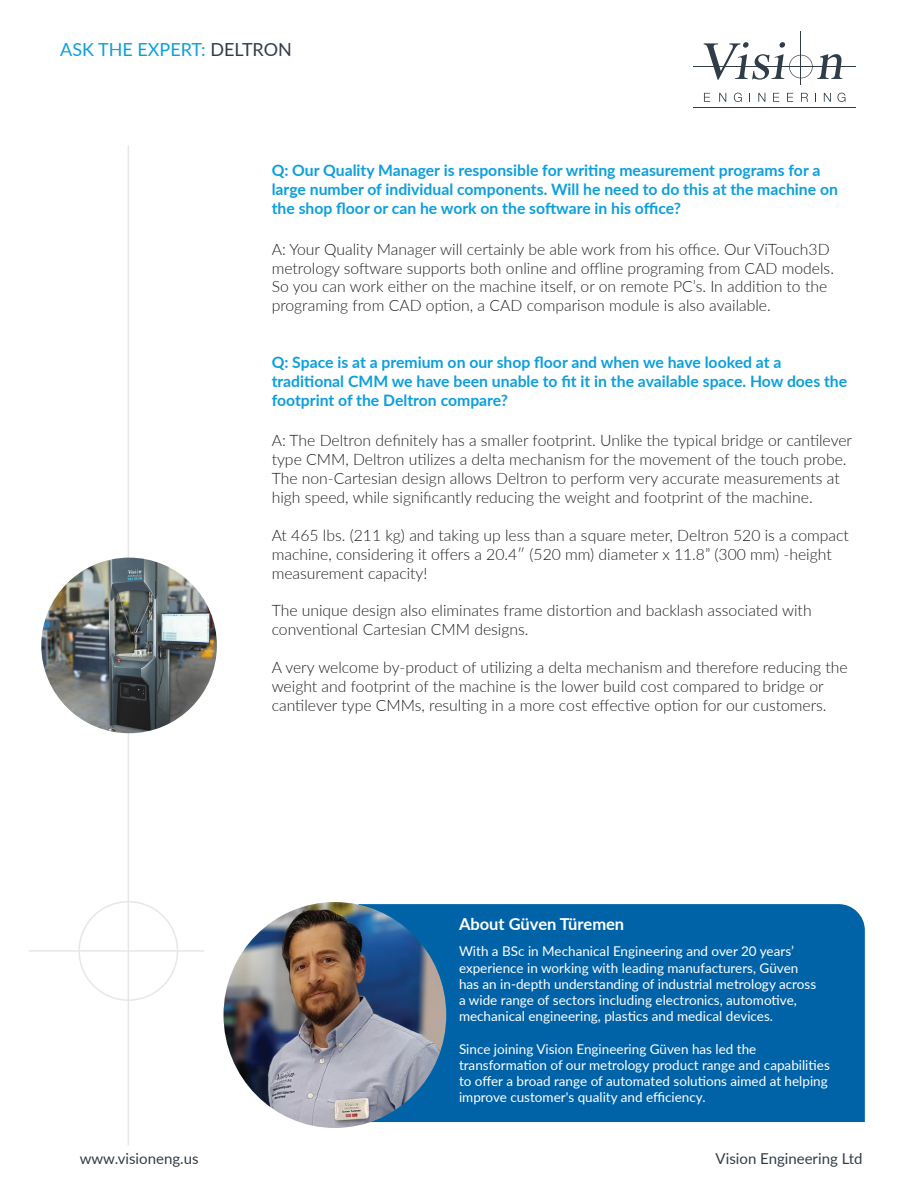
<style>
.page{position:relative;width:918px;height:1188px;background:#fff}
.page>*{position:absolute;margin:0;border:0;box-sizing:border-box;transform-origin:0 0}
.t1{font:18px "Lato";color:#0c9fdc}
.t2{font:700 16.5px "Lato";color:#fff}
.t3{font:300 15.75px/18.9px "Lato";color:#231f20}
.t4{font:700 15.75px/18.9px "Lato";color:#0c9fdc}
.t5{font:15px "Lato";color:#323d47}
.t6{font:13.5px/16.2px "Lato";color:#fff}
.s1{color:#303d48}
</style>
<div class="page">
<hr style="left:128px;top:145px;width:1px;height:1000px;background:#e6e7e9">
<div style="left:78px;top:901px;width:100px;height:100px;border:2px solid #e6e7e9;border-radius:50%"></div>
<hr style="left:29px;top:950px;width:175px;height:2px;background:#e6e7e9">
<div style="left:446px;top:904px;width:419px;height:218px;background:#0163a7"></div>
<svg style="left:704px;top:93px;width:6px;height:9px"></svg>
<svg style="left:719px;top:93px;width:7px;height:9px"></svg>
<svg style="left:734px;top:93px;width:8px;height:9px"></svg>
<svg style="left:758px;top:93px;width:7px;height:9px"></svg>
<svg style="left:773px;top:93px;width:6px;height:9px"></svg>
<svg style="left:787px;top:93px;width:6px;height:9px"></svg>
<svg style="left:801px;top:93px;width:7px;height:9px"></svg>
<svg style="left:824px;top:93px;width:7px;height:9px"></svg>
<svg style="left:837px;top:93px;width:8px;height:9px"></svg>
<hr style="left:694px;top:107px;width:162px;height:1px;background:#303d48">
<hr style="left:694px;top:66px;width:162px;height:1px;background:#303d48">
<svg style="left:704px;top:42px;width:138px;height:38px"></svg>
<hr style="left:801px;top:31px;width:1px;height:54px;background:#303d48">
<img style="left:224px;top:902px;width:222px;height:226px">
<img style="left:41px;top:558px;width:176px;height:175px;border-radius:88px">
<p class="t1" style="left:60px;top:36px;width:233px">ASK THE EXPERT: <span class="s1">DELTRON</span></p>
<p class="t4" style="left:272px;top:160px;width:568px">Q: Our Quality Manager is responsible for writing measurement programs for a large number of individual components. Will he need to do this at the machine on the shop floor or can he work on the software in his office?</p>
<p class="t3" style="left:272px;top:239px;width:564px">A: Your Quality Manager will certainly be able work from his office. Our ViTouch3D metrology software supports both online and offline programing from CAD models.<br>So you can work either on the machine itself, or on remote PC’s. In addition to the programing from CAD option, a CAD comparison module is also available.</p>
<p class="t4" style="left:272px;top:352px;width:577px">Q: Space is at a premium on our shop floor and when we have looked at a traditional CMM we have been unable to fit it in the available space. How does the footprint of the Deltron compare?</p>
<p class="t3" style="left:272px;top:431px;width:582px">A: The Deltron definitely has a smaller footprint. Unlike the typical bridge or cantilever type CMM, Deltron utilizes a delta mechanism for the movement of the touch probe.<br>The non-Cartesian design allows Deltron to perform very accurate measurements at high speed, while significantly reducing the weight and footprint of the machine.</p>
<p class="t3" style="left:272px;top:525px;width:579px">At 465 lbs. (211 kg) and taking up less than a square meter, Deltron 520 is a compact machine, considering it offers a 20.4″ (520 mm) diameter x 11.8” (300 mm) -height measurement capacity!</p>
<p class="t3" style="left:272px;top:601px;width:541px">The unique design also eliminates frame distortion and backlash associated with conventional Cartesian CMM designs.</p>
<p class="t3" style="left:272px;top:657px;width:577px">A very welcome by-product of utilizing a delta mechanism and therefore reducing the weight and footprint of the machine is the lower build cost compared to bridge or cantilever type CMMs, resulting in a more cost effective option for our customers.</p>
<p class="t2" style="left:459px;top:912px;width:167px">About Güven Türemen</p>
<p class="t6" style="left:459px;top:943px;width:359px">With a BSc in Mechanical Engineering and over 20 years’ experience in working with leading manufacturers, Güven has an in-depth understanding of industrial metrology across a wide range of sectors including electronics, automotive, mechanical engineering, plastics and medical devices.</p>
<p class="t6" style="left:459px;top:1040px;width:372px">Since joining Vision Engineering Güven has led the transformation of our metrology product range and capabilities to offer a broad range of automated solutions aimed at helping improve customer's quality and efficiency.</p>
<p class="t5" style="left:80px;top:1147px;width:120px">www.visioneng.us</p>
<p class="t5" style="left:716px;top:1147px;width:148px">Vision Engineering Ltd</p>
</div>
